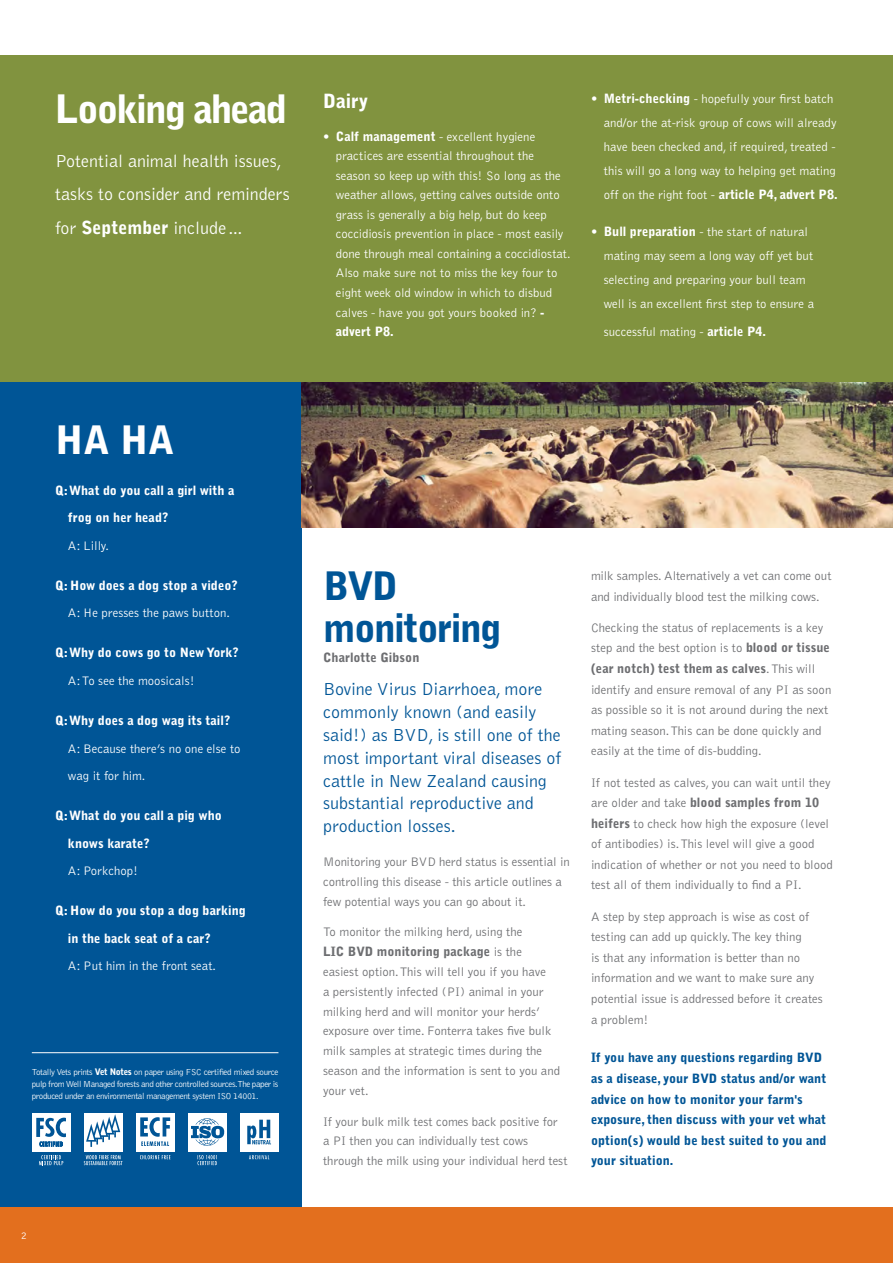
<style>
.page{position:relative;width:893px;height:1263px;background:#fff}
.page>*{position:absolute;margin:0;border:0;box-sizing:border-box;transform-origin:0 0}
.t1{font:900 39px "Bell Gothic Std";letter-spacing:-.05em;color:#fff}
.t2{font:900 39px/42.3px "Bell Gothic Std";letter-spacing:-.04em;color:#005596}
.t3{font:900 19.5px "Bell Gothic Std";color:#fff}
.t4{font:300 18px/22.8px "Bell Gothic Std";color:#005596}
.t5{font:300 18px/33.3px "Bell Gothic Std";color:#fff}
.t6{font:300 12.75px/20.5px "Bell Gothic Std";color:#6d6e71}
.t7{font:300 12.75px/19.5px "Bell Gothic Std";color:#fff}
.t8{font:900 12.75px/27.5px "Bell Gothic Std";color:#fff}
.t9{font:900 12.75px/20.5px "Bell Gothic Std";color:#005596}
.t10{font:900 12.75px "Bell Gothic Std";color:#6d6e71}
.t11{font:300 10.5px "Bell Gothic Std";color:#fff}
.t12{font:300 9px/12px "Bell Gothic Std";letter-spacing:-.04em;color:#fff;text-align:justify}
.s1{font-weight:900}
</style>
<div class="page">
<div style="left:0;top:55px;width:893px;height:328px;background:#81933f"></div>
<div style="left:0;top:383px;width:302px;height:861px;background:#005596"></div>
<hr style="left:32px;top:1052px;width:246px;height:1px;background:#fff">
<div style="left:136px;top:1113px;width:39px;height:38px;background:#fff"></div>
<svg style="left:140px;top:1117px;width:30px;height:29px"></svg>
<div style="left:240px;top:1113px;width:38px;height:38px;background:#fff"></div>
<svg style="left:247px;top:1120px;width:24px;height:24px"></svg>
<div style="left:32px;top:1113px;width:38px;height:38px;background:#fff"></div>
<svg style="left:36px;top:1118px;width:30px;height:28px"></svg>
<div style="left:188px;top:1113px;width:38px;height:38px;background:#fff"></div>
<svg style="left:191px;top:1118px;width:34px;height:28px"></svg>
<div style="left:84px;top:1113px;width:38px;height:38px;background:#fff"></div>
<svg style="left:86px;top:1114px;width:34px;height:33px"></svg>
<svg style="left:140px;top:1155px;width:30px;height:4px"></svg>
<svg style="left:249px;top:1155px;width:20px;height:4px"></svg>
<svg style="left:39px;top:1155px;width:24px;height:10px"></svg>
<svg style="left:198px;top:1155px;width:19px;height:10px"></svg>
<svg style="left:84px;top:1155px;width:39px;height:10px"></svg>
<img style="left:302px;top:383px;width:590px;height:145px">
<hr style="left:892px;top:383px;width:1px;height:182px;background:#6d6e71">
<div style="left:0;top:1208px;width:893px;height:55px;background:#e36f1e"></div>
<h1 class="t1" style="left:55px;top:86px;width:234px">Looking ahead</h1>
<h3 class="t5" style="left:55px;top:145px;width:236px">Potential animal health issues, tasks to consider and reminders for <span class="s1">September</span> include…</h3>
<h2 class="t3" style="left:323px;top:90px;width:47px">Dairy</h2>
<p class="t7" style="left:336px;top:127px;width:236px;text-indent:-13px"><span class="s1">• Calf management</span> - excellent hygiene practices are essential throughout the season so keep up with this! So long as the weather allows, getting calves outside onto grass is generally a big help, but do keep coccidiosis prevention in place - most easily done through meal containing a coccidiostat.<br>Also make sure not to miss the key four to eight week old window in which to disbud calves - have you got yours booked in? <span class="s1">- advert P8.</span></p>
<p class="t7" style="left:604px;top:87px;width:235px;line-height:24px;text-indent:-13px"><span class="s1">• Metri-checking</span> - hopefully your first batch and/or the at-risk group of cows will already have been checked and, if required, treated - this will go a long way to helping get mating off on the right foot - <span class="s1">article P4, advert P8.</span></p>
<p class="t7" style="left:604px;top:220px;width:212px;line-height:24px;text-indent:-13px"><span class="s1">• Bull preparation</span> - the start of natural mating may seem a long way off yet but selecting and preparing your bull team well is an excellent first step to ensure a</p>
<p class="t7" style="left:604px;top:322px;width:164px">successful mating - <span class="s1">article P4.</span></p>
<h1 class="t1" style="left:55px;top:418px;width:121px">HA HA</h1>
<p class="t8" style="left:68px;top:476px;width:168px;text-indent:-13px">Q: What do you call a girl with a frog on her head?</p>
<p class="t7" style="left:68px;top:536px;width:43px">A: Lilly.</p>
<p class="t8" style="left:55px;top:572px;width:184px">Q: How does a dog stop a video?</p>
<p class="t7" style="left:68px;top:604px;width:164px">A: He presses the paws button.</p>
<p class="t8" style="left:55px;top:639px;width:185px">Q: Why do cows go to New York?</p>
<p class="t7" style="left:68px;top:671px;width:128px">A: To see the moosicals!</p>
<p class="t8" style="left:55px;top:707px;width:177px">Q: Why does a dog wag its tail?</p>
<p class="t7" style="left:68px;top:735px;width:174px;line-height:27.5px">A: Because there’s no one else to wag it for him.</p>
<p class="t8" style="left:68px;top:802px;width:155px;text-indent:-13px">Q: What do you call a pig who knows karate?</p>
<p class="t7" style="left:68px;top:861px;width:72px">A: Porkchop!</p>
<p class="t8" style="left:68px;top:897px;width:179px;text-indent:-13px">Q: How do you stop a dog barking in the back seat of a car?</p>
<p class="t7" style="left:68px;top:957px;width:150px">A: Put him in the front seat.</p>
<p class="t12" style="left:32px;top:1066px;width:248px">Totally Vets prints <span class="s1">Vet Notes</span> on paper using FSC certified mixed source pulp from Well Managed forests and other controlled sources.The paper is produced under an environmental management system ISO 14001.</p>
<p class="t11" style="left:21px;top:1230px;width:7px">2</p>
<h1 class="t2" style="left:323px;top:565px;width:180px">BVD monitoring</h1>
<p class="t10" style="left:323px;top:650px;width:98px">Charlotte Gibson</p>
<h3 class="t4" style="left:323px;top:678px;width:240px">Bovine Virus Diarrhoea, more commonly known (and easily said!) as BVD, is still one of the most important viral diseases of cattle in New Zealand causing substantial reproductive and production losses.</h3>
<p class="t6" style="left:323px;top:852px;width:248px;line-height:19.8px">Monitoring your BVD herd status is essential in controlling this disease - this article outlines a few potential ways you can go about it.</p>
<p class="t6" style="left:323px;top:922px;width:238px;line-height:19.8px">To monitor the milking herd, using the<br><span class="s1">LIC BVD monitoring package</span> is the easiest option. This will tell you if you have<br>a persistently infected (PI) animal in your milking herd and will monitor your herds’ exposure over time. Fonterra takes five bulk milk samples at strategic times during the season and the information is sent to you and your vet.</p>
<p class="t6" style="left:323px;top:1112px;width:246px;line-height:19.8px">If your bulk milk test comes back positive for<br>a PI then you can individually test cows through the milk using your individual herd test</p>
<p class="t6" style="left:591px;top:566px;width:242px">milk samples. Alternatively a vet can come out and individually blood test the milking cows.</p>
<p class="t6" style="left:591px;top:617px;width:242px">Checking the status of replacements is a key step and the best option is to <span class="s1">blood or tissue (ear notch) test them as calves</span>. This will identify and ensure removal of any PI as soon as possible so it is not around during the next mating season. This can be done quickly and easily at the time of dis-budding.</p>
<p class="t6" style="left:591px;top:772px;width:243px">If not tested as calves, you can wait until they are older and take <span class="s1">blood samples from 10 heifers</span> to check how high the exposure (level of antibodies) is. This level will give a good indication of whether or not you need to blood test all of them individually to find a PI.</p>
<p class="t6" style="left:591px;top:906px;width:233px">A step by step approach is wise as cost of testing can add up quickly. The key thing<br>is that any information is better than no information and we want to make sure any potential issue is addressed before it creates a problem!</p>
<p class="t9" style="left:591px;top:1047px;width:237px">If you have any questions regarding BVD as a disease, your BVD status and/or want advice on how to monitor your farm's exposure, then discuss with your vet what option(s) would be best suited to you and your situation.</p>
</div>
